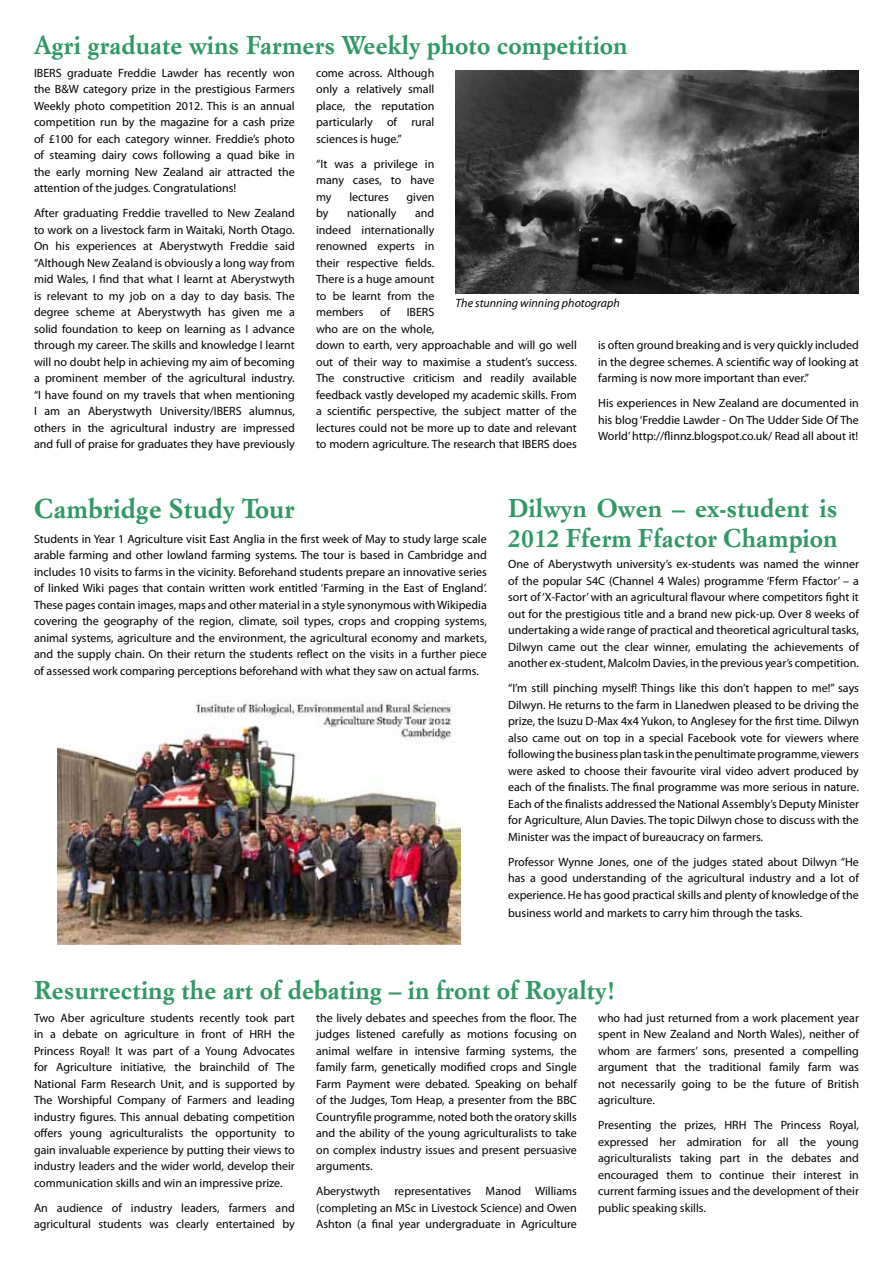
<style>
.page{position:relative;width:893px;height:1263px;background:#fff}
.page>*{position:absolute;margin:0;border:0;box-sizing:border-box;transform-origin:0 0}
.t1{font:700 27px "Italian Garamond BT";color:#319866}
.t2{font:700 25.5px/30.6px "Italian Garamond BT";color:#319866}
.t3{font:12px/16.5px "Myriad Pro";color:#000;text-align:justify}
.t4{font:italic 12px "Myriad Pro";color:#000}
</style>
<div class="page">
<img style="left:58px;top:701px;width:402px;height:243px">
<img style="left:456px;top:70px;width:403px;height:224px">
<h2 class="t2" style="left:34px;top:29px;width:595px">Agri graduate wins Farmers Weekly photo competition</h2>
<p class="t3" style="left:34px;top:64px;width:262px">IBERS graduate Freddie Lawder has recently won the B&amp;W category prize in the prestigious Farmers Weekly photo competition 2012. This is an annual competition run by the magazine for a cash prize of £100 for each category winner. Freddie’s photo of steaming dairy cows following a quad bike in the early morning New Zealand air attracted the attention of the judges. Congratulations!</p>
<p class="t3" style="left:34px;top:205px;width:262px">After graduating Freddie travelled to New Zealand to work on a livestock farm in Waitaki, North Otago.<br>On his experiences at Aberystwyth Freddie said “Although New Zealand is obviously a long way from mid Wales, I find that what I learnt at Aberystwyth is relevant to my job on a day to day basis. The degree scheme at Aberystwyth has given me a solid foundation to keep on learning as I advance through my career. The skills and knowledge I learnt will no doubt help in achieving my aim of becoming a prominent member of the agricultural industry. “I have found on my travels that when mentioning I am an Aberystwyth University/IBERS alumnus, others in the agricultural industry are impressed and full of praise for graduates they have previously</p>
<p class="t3" style="left:316px;top:64px;width:120px">come across. Although only a relatively small place, the reputation particularly of rural sciences is huge.”</p>
<p class="t3" style="left:316px;top:155px;width:120px">“It was a privilege in many cases, to have my</p>
<p class="t3" style="left:349px;top:188px;width:41px">lectures</p>
<p class="t3" style="left:407px;top:188px;width:29px">given</p>
<p class="t3" style="left:316px;top:205px;width:120px;text-indent:99px">and indeed internationally renowned experts in their respective fields.<br>There is a huge amount to be learnt from the members</p>
<p class="t3" style="left:316px;top:205px;width:14px">by</p>
<p class="t3" style="left:347px;top:205px;width:51px">nationally</p>
<p class="t4" style="left:456px;top:296px;width:166px">The stunning winning photograph</p>
<p class="t3" style="left:380px;top:304px;width:12px">of</p>
<p class="t3" style="left:316px;top:304px;width:262px;text-align:left;text-indent:91px">IBERS<br>who are on the whole,<br>down to earth, very approachable and will go well out of their way to maximise a student’s success.<br>The constructive criticism and readily available feedback vastly developed my academic skills. From a scientific perspective, the subject matter of the lectures could not be more up to date and relevant to modern agriculture. The research that IBERS does</p>
<p class="t3" style="left:598px;top:337px;width:262px">is often ground breaking and is very quickly included in the degree schemes. A scientific way of looking at farming is now more important than ever.”</p>
<p class="t3" style="left:598px;top:395px;width:262px">His experiences in New Zealand are documented in his blog ‘Freddie Lawder - On The Udder Side Of The World’ http://flinnz.blogspot.co.uk/ Read all about it!</p>
<h1 class="t1" style="left:34px;top:492px;width:262px">Cambridge Study Tour</h1>
<p class="t3" style="left:34px;top:530px;width:454px">Students in Year 1 Agriculture visit East Anglia in the first week of May to study large scale arable farming and other lowland farming systems. The tour is based in Cambridge and includes 10 visits to farms in the vicinity. Beforehand students prepare an innovative series of linked Wiki pages that contain written work entitled ‘Farming in the East of England’.<br>These pages contain images, maps and other material in a style synonymous with Wikipedia covering the geography of the region, climate, soil types, crops and cropping systems, animal systems, agriculture and the environment, the agricultural economy and markets, and the supply chain. On their return the students reflect on the visits in a further piece of assessed work comparing perceptions beforehand with what they saw on actual farms.</p>
<h2 class="t2" style="left:508px;top:492px;width:331px">Dilwyn Owen – ex-student is<br>2012 Fferm Ffactor Champion</h2>
<p class="t3" style="left:508px;top:556px;width:352px">One of Aberystwyth university’s ex-students was named the winner of the popular S4C (Channel 4 Wales) programme ‘Fferm Ffactor’ – a sort of ‘X-Factor’ with an agricultural flavour where competitors fight it out for the prestigious title and a brand new pick-up. Over 8 weeks of undertaking a wide range of practical and theoretical agricultural tasks, Dilwyn came out the clear winner, emulating the achievements of another ex-student, Malcolm Davies, in the previous year’s competition.</p>
<p class="t3" style="left:508px;top:680px;width:352px">“I’m still pinching myself! Things like this don’t happen to me!” says Dilwyn. He returns to the farm in Llanedwen pleased to be driving the prize, the Isuzu D-Max 4x4 Yukon, to Anglesey for the first time. Dilwyn also came out on top in a special Facebook vote for viewers where following the business plan task in the penultimate programme, viewers were asked to choose their favourite viral video advert produced by each of the finalists. The final programme was more serious in nature.<br>Each of the finalists addressed the National Assembly’s Deputy Minister for Agriculture, Alun Davies. The topic Dilwyn chose to discuss with the Minister was the impact of bureaucracy on farmers.</p>
<p class="t3" style="left:508px;top:853px;width:352px">Professor Wynne Jones, one of the judges stated about Dilwyn “He has a good understanding of the agricultural industry and a lot of experience. He has good practical skills and plenty of knowledge of the</p>
<p class="t3" style="left:508px;top:904px;width:296px">business world and markets to carry him through the tasks.</p>
<h2 class="t2" style="left:34px;top:975px;width:583px">Resurrecting the art of debating – in front of Royalty!</h2>
<p class="t3" style="left:34px;top:1009px;width:262px">Two Aber agriculture students recently took part in a debate on agriculture in front of HRH the Princess Royal! It was part of a Young Advocates for Agriculture initiative, the brainchild of The National Farm Research Unit, and is supported by The Worshipful Company of Farmers and leading industry figures. This annual debating competition offers young agriculturalists the opportunity to gain invaluable experience by putting their views to industry leaders and the wider world, develop their communication skills and win an impressive prize.</p>
<p class="t3" style="left:34px;top:1199px;width:262px">An audience of industry leaders, farmers and agricultural students was clearly entertained by</p>
<p class="t3" style="left:316px;top:1009px;width:262px">the lively debates and speeches from the floor. The judges listened carefully as motions focusing on animal welfare in intensive farming systems, the family farm, genetically modified crops and Single Farm Payment were debated. Speaking on behalf of the Judges, Tom Heap, a presenter from the BBC Countryfile programme, noted both the oratory skills and the ability of the young agriculturalists to take on complex industry issues and present persuasive arguments.</p>
<p class="t3" style="left:316px;top:1183px;width:262px">Aberystwyth representatives Manod Williams (completing an MSc in Livestock Science) and Owen Ashton (a final year undergraduate in Agriculture</p>
<p class="t3" style="left:598px;top:1009px;width:262px">who had just returned from a work placement year spent in New Zealand and North Wales), neither of whom are farmers’ sons, presented a compelling argument that the traditional family farm was not necessarily going to be the future of British agriculture.</p>
<p class="t3" style="left:598px;top:1117px;width:262px">Presenting the prizes, HRH The Princess Royal, expressed her admiration for all the young agriculturalists taking part in the debates and encouraged them to continue their interest in current farming issues and the development of their public speaking skills.</p>
</div>
